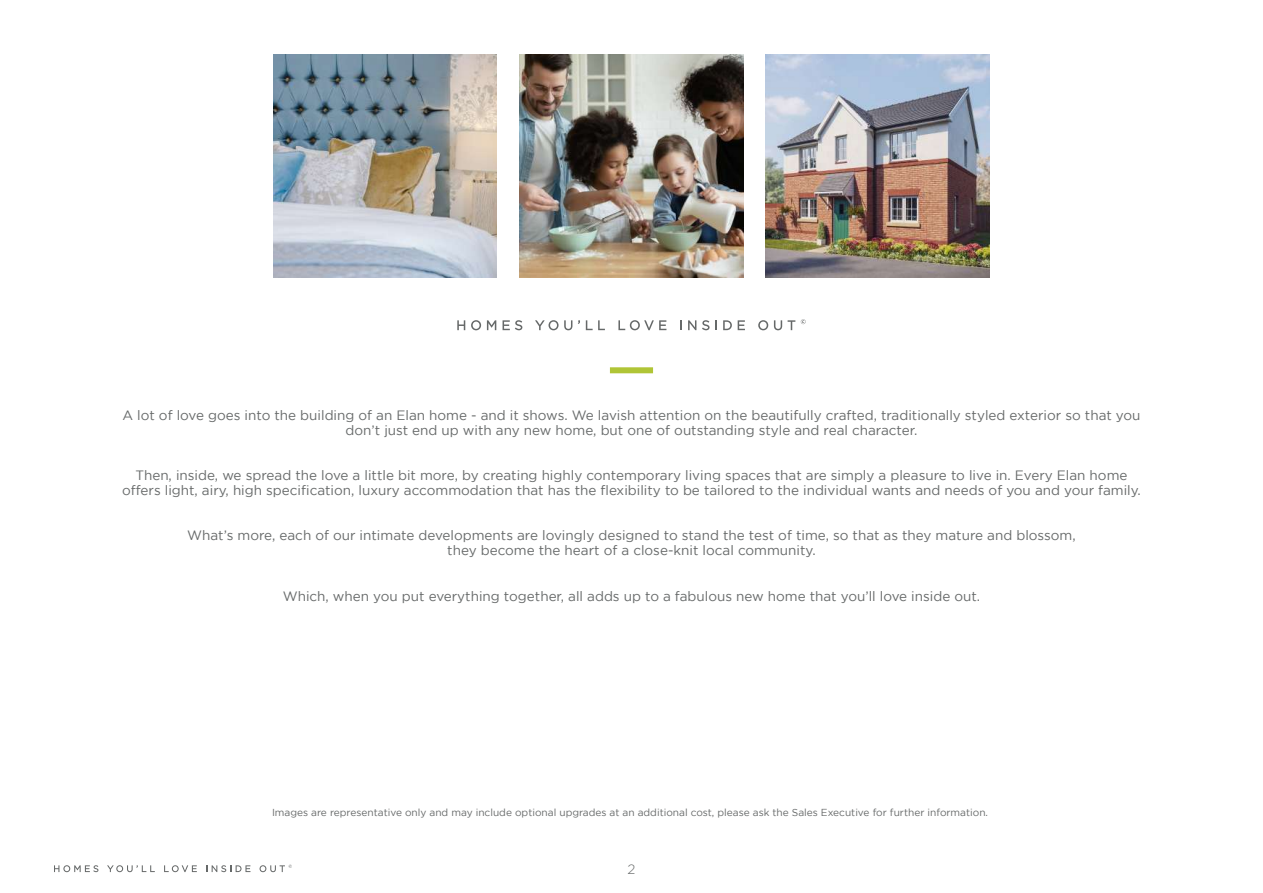
<style>
.page{position:relative;width:1263px;height:893px;background:#fff}
.page>*{position:absolute;margin:0;border:0;box-sizing:border-box;transform-origin:0 0}
.t1{font:13.5px/15px "Gotham";color:#666969;text-align:center}
.t2{font:300 13.5px "Gotham";color:#666969}
.t3{font:10.2px "Gotham";color:#666969}
</style>
<div class="page">
<svg style="left:54px;top:865px;width:44px;height:7px"></svg>
<svg style="left:107px;top:865px;width:48px;height:7px"></svg>
<svg style="left:164px;top:865px;width:33px;height:7px"></svg>
<svg style="left:206px;top:865px;width:44px;height:7px"></svg>
<svg style="left:260px;top:865px;width:32px;height:7px"></svg>
<svg style="left:457px;top:320px;width:8px;height:10px"></svg>
<svg style="left:471px;top:320px;width:10px;height:10px"></svg>
<svg style="left:487px;top:320px;width:9px;height:10px"></svg>
<svg style="left:502px;top:320px;width:20px;height:10px"></svg>
<svg style="left:535px;top:320px;width:23px;height:10px"></svg>
<svg style="left:564px;top:320px;width:8px;height:10px"></svg>
<svg style="left:586px;top:320px;width:19px;height:10px"></svg>
<svg style="left:618px;top:320px;width:48px;height:10px"></svg>
<svg style="left:680px;top:320px;width:2px;height:10px"></svg>
<svg style="left:688px;top:320px;width:8px;height:10px"></svg>
<svg style="left:702px;top:320px;width:7px;height:10px"></svg>
<svg style="left:715px;top:320px;width:2px;height:10px"></svg>
<svg style="left:723px;top:320px;width:9px;height:10px"></svg>
<svg style="left:738px;top:320px;width:7px;height:10px"></svg>
<svg style="left:758px;top:320px;width:10px;height:10px"></svg>
<svg style="left:774px;top:320px;width:21px;height:10px"></svg>
<svg style="left:801px;top:319px;width:5px;height:5px"></svg>
<img style="left:766px;top:54px;width:224px;height:224px">
<img style="left:273px;top:54px;width:224px;height:224px">
<img style="left:519px;top:54px;width:224px;height:224px">
<div style="left:610px;top:367px;width:43px;height:6px;background:#b0c536"></div>
<p class="t1" style="left:122px;top:408px;width:1019px">A lot of love goes into the building of an Elan home - and it shows. We lavish attention on the beautifully crafted, traditionally styled exterior so that you don’t just end up with any new home, but one of outstanding style and real character.</p>
<p class="t1" style="left:122px;top:468px;width:1020px">Then, inside, we spread the love a little bit more, by creating highly contemporary living spaces that are simply a pleasure to live in. Every Elan home offers light, airy, high specification, luxury accommodation that has the flexibility to be tailored to the individual wants and needs of you and your family.</p>
<p class="t1" style="left:187px;top:528px;width:890px">What’s more, each of our intimate developments are lovingly designed to stand the test of time, so that as they mature and blossom, they become the heart of a close-knit local community.</p>
<p class="t1" style="left:283px;top:589px;width:699px">Which, when you put everything together, all adds up to a fabulous new home that you’ll love inside out.</p>
<p class="t3" style="left:272px;top:807px;width:717px">Images are representative only and may include optional upgrades at an additional cost, please ask the Sales Executive for further information.</p>
<p class="t2" style="left:627px;top:862px;width:9px">2</p>
</div>
